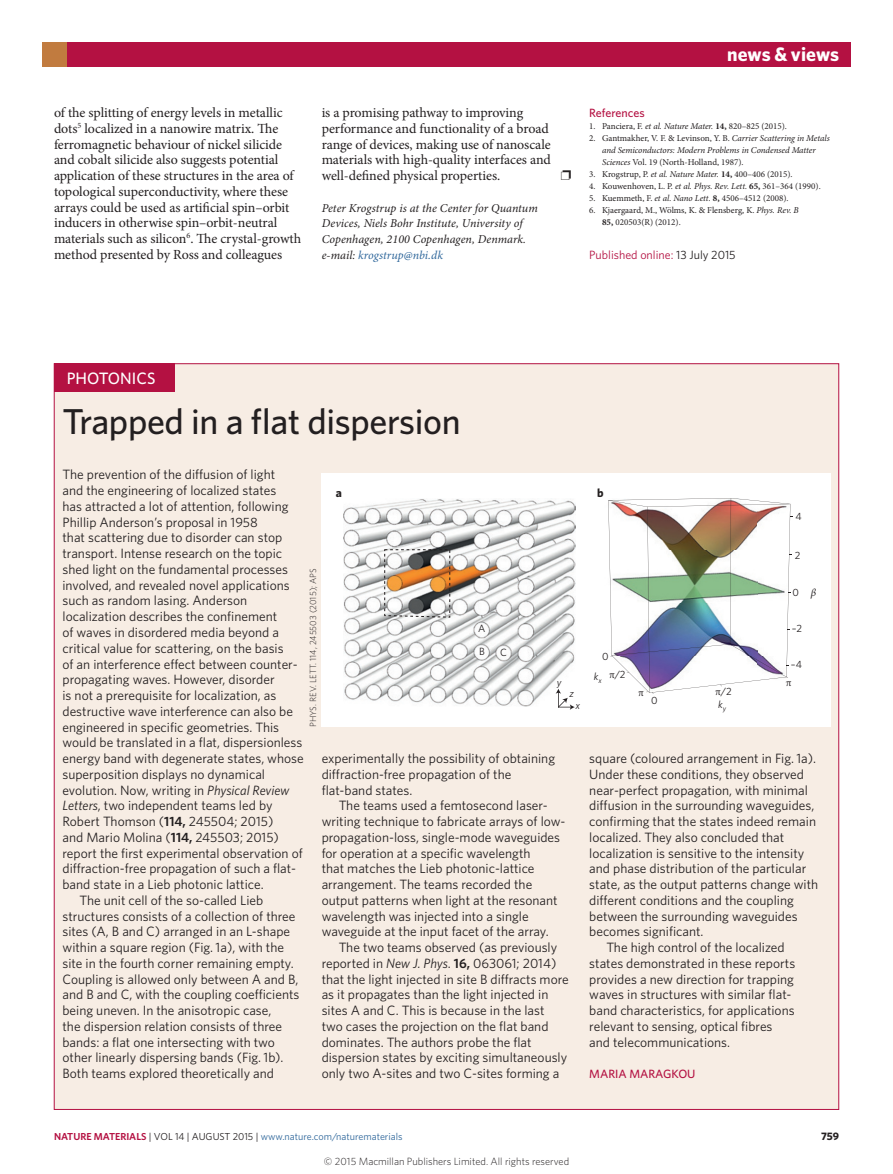
<style>
.page{position:relative;width:893px;height:1174px;background:#fff}
.page>*{position:absolute;margin:0;border:0;box-sizing:border-box;transform-origin:0 0}
.Pic_story_title{font:500 36px "Whitney";letter-spacing:-.01em;color:#231f20}
.t1{font:700 19.5px "Whitney";color:#fff}
.Pic_story_subject{font:500 16.5px "Whitney";color:#fff}
.Body_text{font:13.95px/15.8px "Minion Pro Regular 2";letter-spacing:-.005em;color:#231f20}
.Pic_story_body_text{font:13.5px/15.8px "Whitney";color:#231f20}
.Pic_story_body_firs{font:13.5px/15.8px "Whitney";color:#231f20}
.Author_information{font:italic 12px/15.8px "Minion Pro";color:#231f20}
.Published_Corrected{font:12px "Whitney";color:#b41142}
.Pic_story_author{font:500 12px "Whitney";color:#b41142}
.Ref_head{font:500 12px "Whitney";color:#b41142}
.t2{font:700 12px "Whitney";color:#231f20}
.t3{font:700 10.8px "Whitney";color:#231f20}
.t4{font:300 10.5px "Whitney";color:#231f20}
.t5{font:10.5px/12.3px "Whitney Book 2";color:#231f20}
.t6{font:italic 10.5px "Whitney";color:#231f20}
.t7{font:10.5px "Minion Pro";color:#231f20}
.t8{font:10.5px "Minion Pro It 2";color:#231f20}
.t9{font:10.2px "Whitney";color:#2f679b}
.References{font:9px/12px "Minion Pro Regular 2";color:#231f20}
.References-2{font:italic 9px/12px "Minion Pro";letter-spacing:-.005em;color:#231f20}
.Picture_credit{font:300 9px "Whitney";color:#231f20}
.s1{color:#2f679b}
.s2{font-family:"Minion Pro";font-style:italic}
.s3{font-family:"Minion Pro";font-weight:700}
.s4{font-family:"Minion Pro Regular 2";font-style:normal}
.s5{color:#231f20}
.s6{font-style:italic}
.s7{font-weight:600}
.s8{font-family:"Minion Pro"}
.s9{font-family:"Whitney";font-style:italic}
.s10{font-weight:600;color:#b41142}
</style>
<div class="page">
<div style="left:43px;top:43px;width:807px;height:24px;background:#b41142"></div>
<div style="left:43px;top:43px;width:24px;height:24px;background:#c17b3f"></div>
<div style="left:54px;top:363px;width:785px;height:746px;background:#f7ede4;border:1px solid #b41142"></div>
<div style="left:54px;top:363px;width:121px;height:28px;background:#b41142"></div>
<div style="left:321px;top:473px;width:509px;height:254px;background:#fff"></div>
<img style="left:343px;top:499px;width:232px;height:207px">
<svg style="left:384px;top:549px;width:66px;height:68px"></svg>
<img style="left:608px;top:498px;width:184px;height:196px">
<svg style="left:556px;top:688px;width:19px;height:22px"></svg>
<p class="Body_text" style="left:54px;top:105px;width:249px">of the splitting of energy levels in metallic dots<sup>5</sup> localized in a nanowire matrix. The ferromagnetic behaviour of nickel silicide and cobalt silicide also suggests potential application of these structures in the area of topological superconductivity, where these arrays could be used as artificial spin–orbit inducers in otherwise spin–orbit-neutral materials such as silicon<sup>6</sup>. The crystal-growth method presented by Ross and colleagues</p>
<p class="Body_text" style="left:322px;top:105px;width:231px">is a promising pathway to improving performance and functionality of a broad range of devices, making use of nanoscale materials with high-quality interfaces and well-defined physical properties.</p>
<p class="Author_information" style="left:322px;top:200px;width:218px">Peter Krogstrup is at the Center for Quantum Devices, Niels Bohr Institute, University of Copenhagen, 2100 Copenhagen, Denmark. e-mail: <span class="s1">krogstrup@nbi.dk</span></p>
<h2 class="t1" style="left:727px;top:41px;width:114px">news &amp; views</h2>
<p class="Ref_head" style="left:589px;top:105px;width:57px">References</p>
<p class="References" style="left:589px;top:120px;width:199px">1. Panciera, F. <span class="s2">et al. Nature Mater.</span> <span class="s3">14,</span> 820–825 (2015).</p>
<p class="References-2" style="left:602px;top:132px;width:229px;text-indent:-13px"><span class="s4">2. Gantmakher, V. F. &amp; Levinson, Y. B.</span> Carrier Scattering in Metals and Semiconductors: Modern Problems in Condensed Matter<br>Sciences <span class="s4">Vol. 19 (North-Holland, 1987).</span></p>
<p class="References" style="left:589px;top:168px;width:205px">3. Krogstrup, P. <span class="s2">et al. Nature Mater.</span> <span class="s3">14,</span> 400–406 (2015).</p>
<p class="References" style="left:589px;top:180px;width:233px">4. Kouwenhoven, L. P. <span class="s2">et al. Phys. Rev. Lett.</span> <span class="s3">65,</span> 361–364 (1990).</p>
<p class="References" style="left:589px;top:192px;width:201px">5. Kuemmeth, F. <span class="s2">et al. Nano Lett.</span> <span class="s3">8,</span> 4506–4512 (2008).</p>
<p class="References" style="left:602px;top:204px;width:198px;text-indent:-13px">6. Kjaergaard, M., Wölms, K. &amp; Flensberg, K. <span class="s2">Phys. Rev. B<br></span><span class="s3">85,</span> 020503(R) (2012).</p>
<p class="Published_Corrected" style="left:589px;top:247px;width:148px">Published online: <span class="s5">13 July 2015</span></p>
<p class="Pic_story_subject" style="left:67px;top:367px;width:90px">PHOTONICS</p>
<p class="Pic_story_title" style="left:63px;top:397px;width:400px">Trapped in a flat dispersion</p>
<p class="Pic_story_body_firs" style="left:63px;top:466px;width:243px">The prevention of the diffusion of light<br>and the engineering of localized states<br>has attracted a lot of attention, following Phillip Anderson’s proposal in 1958<br>that scattering due to disorder can stop transport. Intense research on the topic shed light on the fundamental processes involved, and revealed novel applications such as random lasing. Anderson localization describes the confinement<br>of waves in disordered media beyond a critical value for scattering, on the basis<br>of an interference effect between counter&shy;propagating waves. However, disorder<br>is not a prerequisite for localization, as destructive wave interference can also be engineered in specific geometries. This would be translated in a flat, dispersionless energy band with degenerate states, whose superposition displays no dynamical evolution. Now, writing in <span class="s6">Physical Review Letters</span>, two independent teams led by Robert Thomson (<span class="s7">114,</span> 245504; 2015)<br>and Mario Molina (<span class="s7">114,</span> 245503; 2015) report the first experimental observation of diffraction-free propagation of such a flat&shy;band state in a Lieb photonic lattice.</p>
<p class="Pic_story_body_text" style="left:63px;top:892px;width:238px;text-indent:17px">The unit cell of the so-called Lieb structures consists of a collection of three sites (A, B and C) arranged in an L-shape within a square region (Fig. 1a), with the site in the fourth corner remaining empty.<br>Coupling is allowed only between A and B, and B and C, with the coupling coefficients being uneven. In the anisotropic case,<br>the dispersion relation consists of three bands: a flat one intersecting with two other linearly dispersing bands (Fig. 1b).<br>Both teams explored theoretically and</p>
<p class="t2" style="left:336px;top:485px;width:8px">a</p>
<p class="t2" style="left:597px;top:485px;width:8px">b</p>
<p class="t5" style="left:795px;top:510px;width:8px">4</p>
<p class="t5" style="left:795px;top:549px;width:7px">2</p>
<p class="Picture_credit" style="left:307px;top:727px;width:160px;rotate:-90deg">PHYS. REV. LETT. 114, 245503 (2015); APS</p>
<p class="t8" style="left:811px;top:586px;width:7px">β</p>
<p class="t5" style="left:792px;top:586px;width:8px">0</p>
<p class="t5" style="left:792px;top:622px;width:12px">–2</p>
<p class="t5" style="left:791px;top:658px;width:13px">–4</p>
<p class="t5" style="left:478px;top:617px;width:9px;line-height:22.6px">A<br>B</p>
<p class="t5" style="left:500px;top:646px;width:8px">C</p>
<p class="t5" style="left:602px;top:650px;width:8px">0</p>
<p class="t5" style="left:609px;top:668px;width:18px"><span class="s8">π</span>/2</p>
<p class="t6" style="left:594px;top:669px;width:9px">k<sub>x</sub></p>
<p class="t6" style="left:557px;top:675px;width:6px">y</p>
<p class="t7" style="left:786px;top:675px;width:7px">π</p>
<p class="t5" style="left:651px;top:693px;width:8px">0</p>
<p class="t5" style="left:715px;top:685px;width:18px"><span class="s8">π</span>/2 <span class="s9">k</span><sub>y</sub></p>
<p class="t7" style="left:638px;top:685px;width:7px">π</p>
<p class="t6" style="left:569px;top:686px;width:6px">z</p>
<p class="t6" style="left:576px;top:699px;width:6px">x</p>
<p class="Pic_story_body_text" style="left:589px;top:750px;width:230px">square (coloured arrangement in Fig. 1a).<br>Under these conditions, they observed near-perfect propagation, with minimal diffusion in the surrounding waveguides, confirming that the states indeed remain localized. They also concluded that localization is sensitive to the intensity and phase distribution of the particular state, as the output patterns change with different conditions and the coupling between the surrounding waveguides becomes significant.</p>
<p class="Pic_story_body_text" style="left:589px;top:939px;width:207px;text-indent:17px">The high control of the localized states demonstrated in these reports provides a new direction for trapping waves in structures with similar flat&shy;band characteristics, for applications relevant to sensing, optical fibres and telecommunications.</p>
<p class="Pic_story_author" style="left:589px;top:1066px;width:108px">MARIA MARAGKOU</p>
<p class="Pic_story_body_text" style="left:322px;top:750px;width:235px">experimentally the possibility of obtaining diffraction-free propagation of the flat-band states.</p>
<p class="Pic_story_body_text" style="left:322px;top:797px;width:245px;text-indent:17px">The teams used a femtosecond laser&shy;writing technique to fabricate arrays of low&shy;propagation-loss, single-mode waveguides for operation at a specific wavelength<br>that matches the Lieb photonic-lattice arrangement. The teams recorded the output patterns when light at the resonant wavelength was injected into a single waveguide at the input facet of the array.</p>
<p class="Pic_story_body_text" style="left:322px;top:939px;width:249px;text-indent:17px">The two teams observed (as previously reported in <span class="s6">New J. Phys</span>. <span class="s7">16,</span> 063061; 2014) that the light injected in site B diffracts more as it propagates than the light injected in sites A and C. This is because in the last two cases the projection on the flat band dominates. The authors probe the flat dispersion states by exciting simultaneously only two A-sites and two C-sites forming a</p>
<p class="t9" style="left:54px;top:1129px;width:350px"><span class="s10">NATURE MATERIALS</span> <span class="s5">| VOL 14 | AUGUST 2015 |</span> www.nature.com/naturematerials</p>
<p class="t3" style="left:821px;top:1129px;width:19px">759</p>
<p class="t4" style="left:324px;top:1154px;width:247px">© 2015 Macmillan Publishers Limited. All rights reserved</p>
</div>
